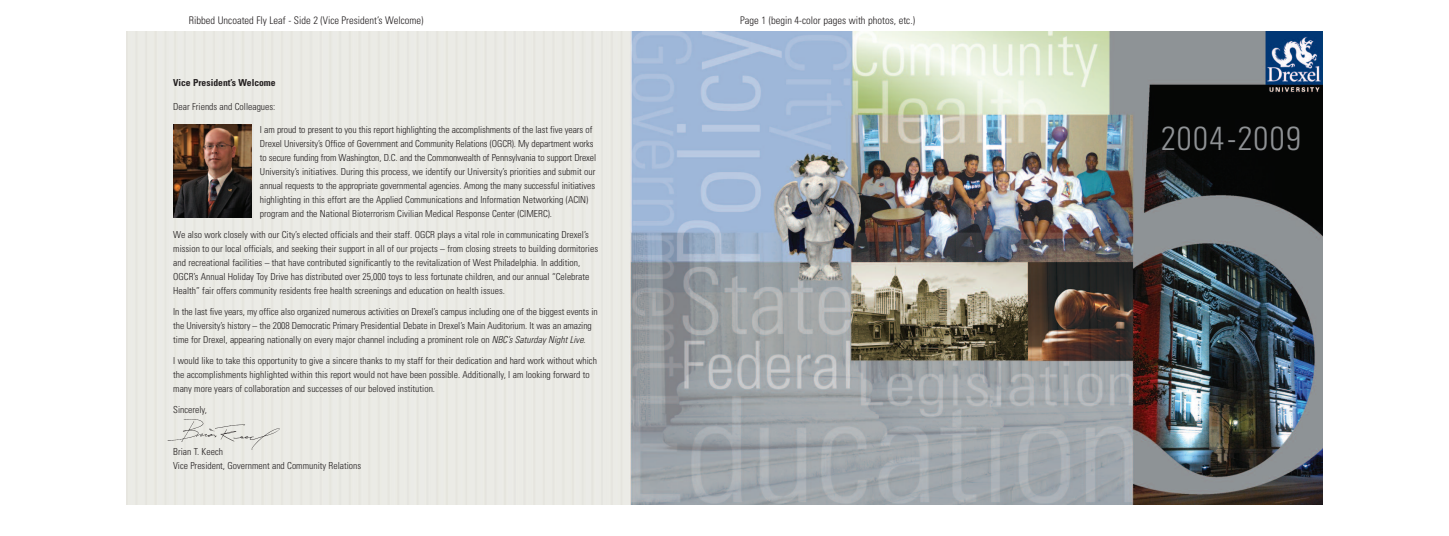
<style>
.page{position:relative;width:1449px;height:536px;background:#fff}
.page>*{position:absolute;margin:0;border:0;box-sizing:border-box;transform-origin:0 0}
.t1{font:300 condensed 33.25px "Univers";letter-spacing:.045em;color:#8f9295}
.t2{font:300 condensed 10.5px "Univers";color:#231f20}
.t3{font:300 condensed 9.62px/14px "Univers";color:#231f20}
.t4{font:700 condensed 9.62px "Univers";color:#231f20}
.s1{font-style:italic}
</style>
<div class="page">
<img style="left:126px;top:32px;width:1197px;height:472px">
<img style="left:173px;top:124px;width:78px;height:93px">
<img style="left:165px;top:414px;width:119px;height:36px">
<p class="t2" style="left:189px;top:16px;width:236px">Ribbed Uncoated Fly Leaf - Side 2 (Vice President’s Welcome)</p>
<p class="t2" style="left:740px;top:16px;width:176px">Page 1 (begin 4-color pages with photos, etc.)</p>
<p class="t4" style="left:173px;top:79px;width:104px">Vice President’s Welcome</p>
<p class="t3" style="left:173px;top:101px;width:104px">Dear Friends and Colleagues:</p>
<p class="t3" style="left:260px;top:123px;width:338px">I am proud to present to you this report highlighting the accomplishments of the last five years of Drexel University’s Office of Government and Community Relations (OGCR). My department works to secure funding from Washington, D.C. and the Commonwealth of Pennsylvania to support Drexel University’s initiatives. During this process, we identify our University’s priorities and submit our annual requests to the appropriate governmental agencies. Among the many successful initiatives highlighting in this effort are the Applied Communications and Information Networking (ACIN) program and the National Bioterrorism Civilian Medical Response Center (CIMERC).</p>
<p class="t3" style="left:173px;top:228px;width:426px">We also work closely with our City’s elected officials and their staff. OGCR plays a vital role in communicating Drexel’s mission to our local officials, and seeking their support in all of our projects – from closing streets to building dormitories and recreational facilities – that have contributed significantly to the revitalization of West Philadelphia. In addition, OGCR’s Annual Holiday Toy Drive has distributed over 25,000 toys to less fortunate children, and our annual “Celebrate Health” fair offers community residents free health screenings and education on health issues.</p>
<p class="t3" style="left:173px;top:305px;width:426px">In the last five years, my office also organized numerous activities on Drexel’s campus including one of the biggest events in the University’s history – the 2008 Democratic Primary Presidential Debate in Drexel’s Main Auditorium. It was an amazing time for Drexel, appearing nationally on every major channel including a prominent role on <span class="s1">NBC’s Saturday Night Live</span>.</p>
<p class="t3" style="left:173px;top:354px;width:425px">I would like to take this opportunity to give a sincere thanks to my staff for their dedication and hard work without which the accomplishments highlighted within this report would not have been possible. Additionally, I am looking forward to many more years of collaboration and successes of our beloved institution.</p>
<p class="t3" style="left:173px;top:403px;width:35px">Sincerely,</p>
<p class="t3" style="left:173px;top:445px;width:189px">Brian T. Keech<br>Vice President, Government and Community Relations</p>
<h1 class="t1" style="left:1161px;top:126px;width:141px">2004-2009</h1>
</div>
